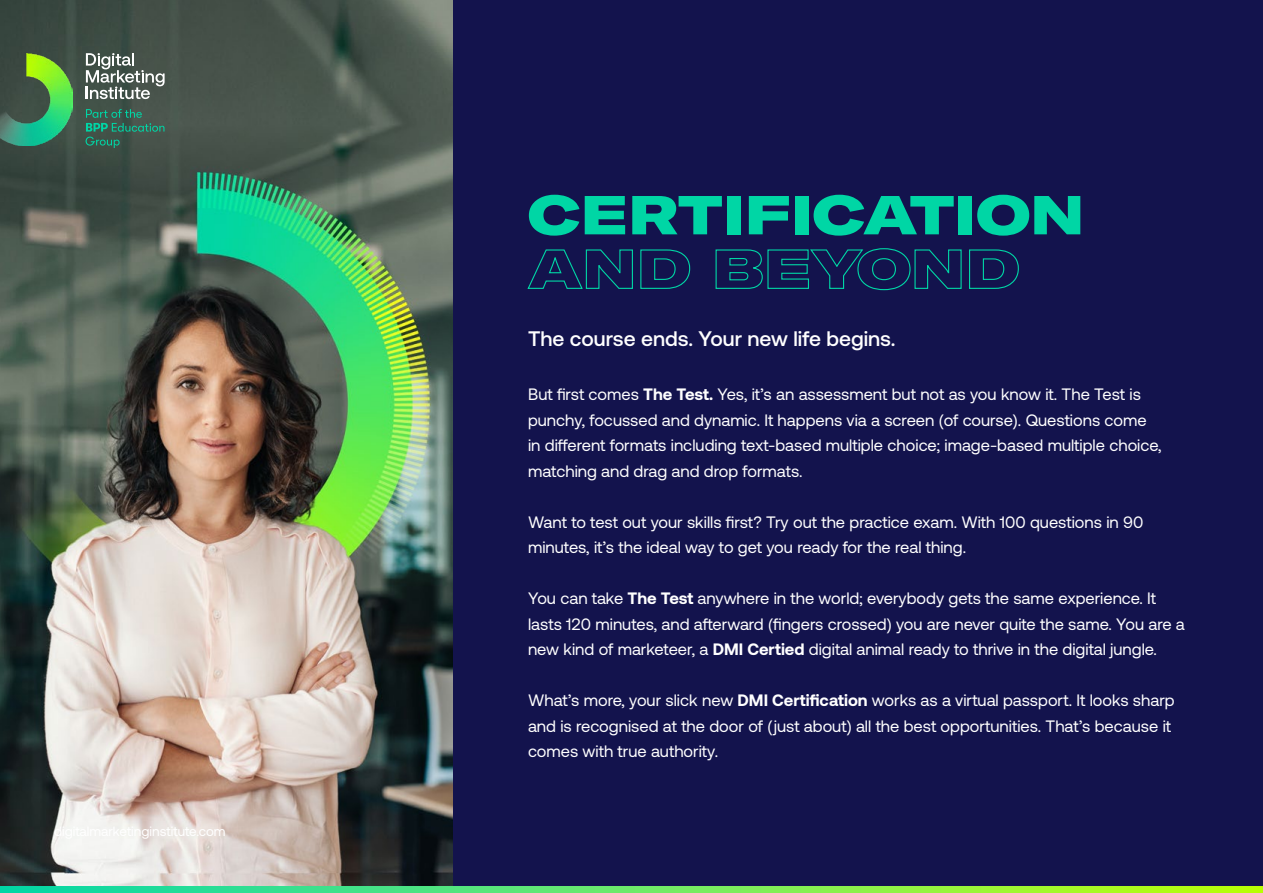
<style>
.page{position:relative;width:1263px;height:893px;background:#13134d}
.page>*{position:absolute;margin:0;border:0;box-sizing:border-box;transform-origin:0 0}
.t1{font:900 expanded 54px/54px "GT America";color:#00d6a5}
.t2{font:500 21px "Aeonik";color:#fff}
.t3{font:16.5px/25.5px "Aeonik";color:#fff}
.s1{font-weight:700}
</style>
<div class="page">
<img style="left:0;top:0;width:453px;height:887px">
<img style="left:0;top:53px;width:72px;height:93px">
<svg style="left:86px;top:109px;width:78px;height:39px;background:#396657"></svg>
<svg style="left:86px;top:53px;width:79px;height:46px;background:#768079"></svg>
<svg style="left:0;top:887px;width:1263px;height:6px;background:#67ea62"></svg>
<h1 class="t1" style="left:528px;top:187px;width:558px">CERTIFICATION<br>AND BEYOND</h1>
<p class="t2" style="left:528px;top:327px;width:369px">The course ends. Your new life begins.</p>
<p class="t3" style="left:528px;top:382px;width:635px">But first comes <span class="s1">The Test.</span> Yes, it’s an assessment but not as you know it. The Test is punchy, focussed and dynamic. It happens via a screen (of course). Questions come in different formats including text-based multiple choice; image-based multiple choice, matching and drag and drop formats.</p>
<p class="t3" style="left:528px;top:509px;width:617px">Want to test out your skills first? Try out the practice exam. With 100 questions in 90 minutes, it’s the ideal way to get you ready for the real thing.</p>
<p class="t3" style="left:528px;top:586px;width:658px">You can take <span class="s1">The Test</span> anywhere in the world; everybody gets the same experience. It lasts 120 minutes, and afterward (fingers crossed) you are never quite the same. You are a new kind of marketeer, a <span class="s1">DMI Certied</span> digital animal ready to thrive in the digital jungle.</p>
<p class="t3" style="left:528px;top:688px;width:648px">What’s more, your slick new <span class="s1">DMI Certification</span> works as a virtual passport. It looks sharp and is recognised at the door of (just about) all the best opportunities. That’s because it comes with true authority.</p>
</div>
